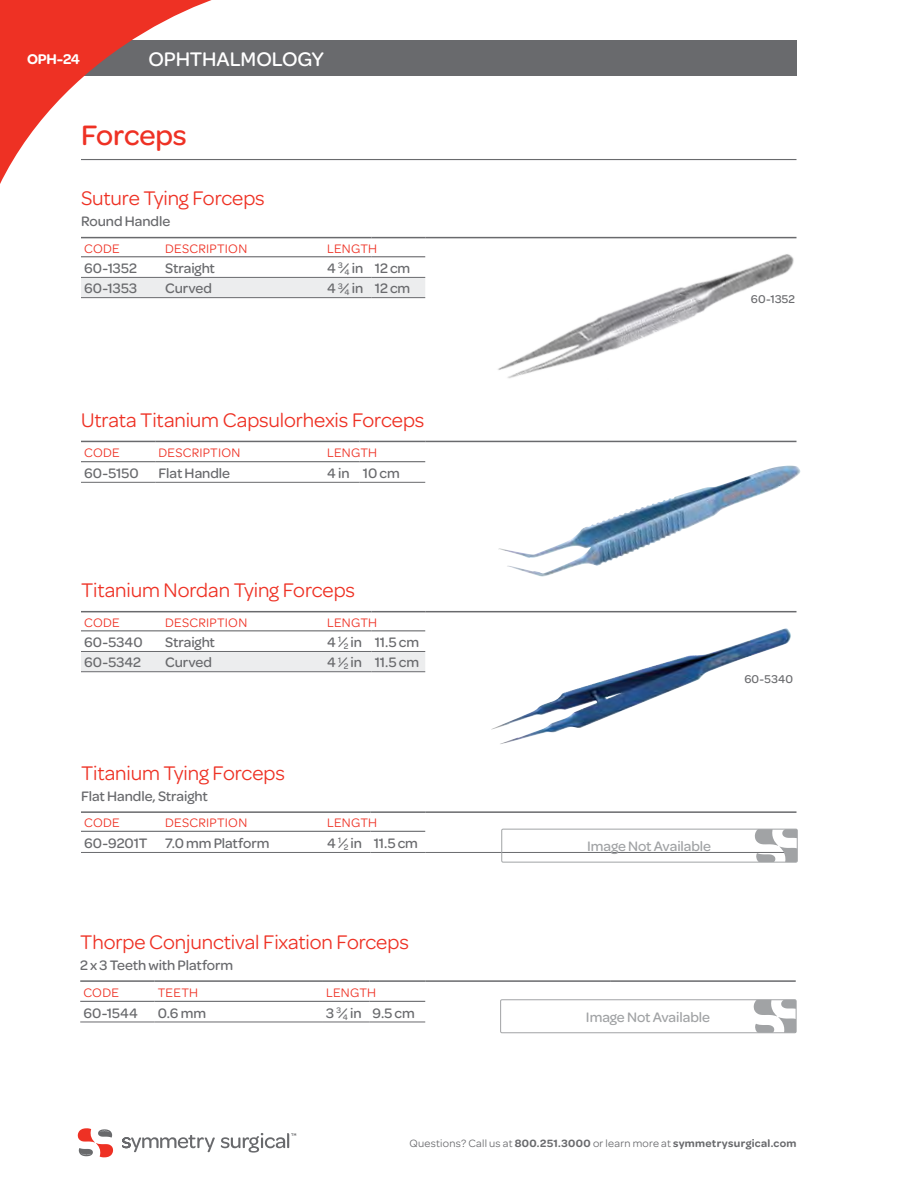
<style>
.page{position:relative;width:918px;height:1188px;background:#fff}
.page>*{position:absolute;margin:0;border:0;box-sizing:border-box;transform-origin:0 0}
.t1{font:500 30px "Omnes";letter-spacing:-.005em;color:#ee3124}
.t2{font:21px "Omnes";letter-spacing:-.005em;color:#ee3124}
.t3{font:500 21px "Omnes";letter-spacing:-.005em;color:#fff}
.t4{font:600 15px "Omnes";color:#fff}
.t5{font:500 14.7px "Omnes";letter-spacing:-.005em;color:#696a6d}
.t6{font:500 14.7px "Omnes";letter-spacing:-.005em;color:#a1a3a5}
.t7{font:13.2px "Omnes";letter-spacing:.02em;color:#ee3124}
.t8{font:500 12px "Omnes";letter-spacing:.015em;color:#696a6d}
.t9{font:600 11.25px "Omnes";letter-spacing:.03em;color:#696a6d}
.s1{font-weight:400}
</style>
<div class="page">
<div style="left:41px;top:41px;width:756px;height:35px;background:#696a6d"></div>
<svg style="left:0;top:0;width:266px;height:184px"></svg>
<svg style="left:122px;top:1133px;width:174px;height:20px"></svg>
<svg style="left:78px;top:1128px;width:35px;height:29px"></svg>
<hr style="left:81px;top:159px;width:715px;height:1px;background:#696a6d">
<img style="left:476px;top:159px;width:325px;height:326px">
<div style="left:81px;top:278px;width:344px;height:19px;background:#ecedee"></div>
<hr style="left:81px;top:237px;width:81px;height:1px;background:#696a6d">
<hr style="left:162px;top:237px;width:162px;height:1px;background:#696a6d">
<hr style="left:324px;top:237px;width:48px;height:1px;background:#696a6d">
<hr style="left:372px;top:237px;width:53px;height:1px;background:#696a6d">
<hr style="left:425px;top:237px;width:371px;height:1px;background:#696a6d">
<hr style="left:81px;top:256px;width:81px;height:1px;background:#696a6d">
<hr style="left:162px;top:256px;width:162px;height:1px;background:#696a6d">
<hr style="left:324px;top:256px;width:48px;height:1px;background:#696a6d">
<hr style="left:372px;top:256px;width:53px;height:1px;background:#696a6d">
<hr style="left:81px;top:277px;width:81px;height:1px;background:#696a6d">
<hr style="left:162px;top:277px;width:162px;height:1px;background:#696a6d">
<hr style="left:324px;top:277px;width:48px;height:1px;background:#696a6d">
<hr style="left:372px;top:277px;width:53px;height:1px;background:#696a6d">
<hr style="left:81px;top:297px;width:81px;height:1px;background:#696a6d">
<hr style="left:162px;top:297px;width:162px;height:1px;background:#696a6d">
<hr style="left:324px;top:297px;width:48px;height:1px;background:#696a6d">
<hr style="left:372px;top:297px;width:53px;height:1px;background:#696a6d">
<hr style="left:81px;top:441px;width:74px;height:1px;background:#696a6d">
<hr style="left:155px;top:441px;width:169px;height:1px;background:#696a6d">
<hr style="left:324px;top:441px;width:36px;height:1px;background:#696a6d">
<hr style="left:360px;top:441px;width:65px;height:1px;background:#696a6d">
<hr style="left:425px;top:441px;width:371px;height:1px;background:#696a6d">
<hr style="left:81px;top:461px;width:74px;height:1px;background:#696a6d">
<hr style="left:155px;top:461px;width:169px;height:1px;background:#696a6d">
<hr style="left:324px;top:461px;width:36px;height:1px;background:#696a6d">
<hr style="left:360px;top:461px;width:65px;height:1px;background:#696a6d">
<hr style="left:81px;top:482px;width:74px;height:1px;background:#696a6d">
<hr style="left:155px;top:482px;width:169px;height:1px;background:#696a6d">
<hr style="left:324px;top:482px;width:36px;height:1px;background:#696a6d">
<hr style="left:360px;top:482px;width:65px;height:1px;background:#696a6d">
<div style="left:81px;top:652px;width:344px;height:19px;background:#ecedee"></div>
<hr style="left:81px;top:611px;width:81px;height:1px;background:#696a6d">
<hr style="left:162px;top:611px;width:162px;height:1px;background:#696a6d">
<hr style="left:324px;top:611px;width:48px;height:1px;background:#696a6d">
<hr style="left:372px;top:611px;width:53px;height:1px;background:#696a6d">
<hr style="left:425px;top:611px;width:371px;height:1px;background:#696a6d">
<hr style="left:81px;top:630px;width:81px;height:1px;background:#696a6d">
<hr style="left:162px;top:630px;width:162px;height:1px;background:#696a6d">
<hr style="left:81px;top:651px;width:81px;height:1px;background:#696a6d">
<hr style="left:162px;top:651px;width:162px;height:1px;background:#696a6d">
<hr style="left:81px;top:671px;width:81px;height:1px;background:#696a6d">
<hr style="left:162px;top:671px;width:162px;height:1px;background:#696a6d">
<hr style="left:324px;top:630px;width:48px;height:1px;background:#696a6d">
<hr style="left:372px;top:630px;width:53px;height:1px;background:#696a6d">
<hr style="left:324px;top:651px;width:48px;height:1px;background:#696a6d">
<hr style="left:324px;top:671px;width:48px;height:1px;background:#696a6d">
<hr style="left:372px;top:651px;width:53px;height:1px;background:#696a6d">
<hr style="left:372px;top:671px;width:53px;height:1px;background:#696a6d">
<img style="left:491px;top:628px;width:295px;height:102px">
<hr style="left:81px;top:811px;width:81px;height:2px;background:#696a6d">
<hr style="left:162px;top:811px;width:162px;height:2px;background:#696a6d">
<hr style="left:324px;top:811px;width:46px;height:2px;background:#696a6d">
<hr style="left:370px;top:811px;width:55px;height:2px;background:#696a6d">
<hr style="left:425px;top:811px;width:371px;height:2px;background:#696a6d">
<hr style="left:81px;top:831px;width:81px;height:1px;background:#696a6d">
<hr style="left:162px;top:831px;width:162px;height:1px;background:#696a6d">
<hr style="left:81px;top:852px;width:81px;height:1px;background:#696a6d">
<hr style="left:162px;top:852px;width:162px;height:1px;background:#696a6d">
<hr style="left:324px;top:831px;width:46px;height:1px;background:#696a6d">
<hr style="left:370px;top:831px;width:55px;height:1px;background:#696a6d">
<hr style="left:324px;top:852px;width:46px;height:1px;background:#696a6d">
<hr style="left:370px;top:852px;width:55px;height:1px;background:#696a6d">
<hr style="left:425px;top:852px;width:371px;height:1px;background:#696a6d">
<hr style="left:80px;top:980px;width:74px;height:2px;background:#696a6d">
<hr style="left:154px;top:980px;width:169px;height:2px;background:#696a6d">
<hr style="left:323px;top:980px;width:46px;height:2px;background:#696a6d">
<hr style="left:369px;top:980px;width:56px;height:2px;background:#696a6d">
<hr style="left:425px;top:980px;width:186px;height:2px;background:#696a6d">
<hr style="left:611px;top:980px;width:185px;height:2px;background:#696a6d">
<hr style="left:80px;top:1001px;width:74px;height:1px;background:#696a6d">
<hr style="left:154px;top:1001px;width:169px;height:1px;background:#696a6d">
<hr style="left:323px;top:1001px;width:46px;height:1px;background:#696a6d">
<hr style="left:369px;top:1001px;width:56px;height:1px;background:#696a6d">
<hr style="left:80px;top:1022px;width:74px;height:1px;background:#696a6d">
<hr style="left:154px;top:1022px;width:169px;height:1px;background:#696a6d">
<hr style="left:323px;top:1022px;width:46px;height:1px;background:#696a6d">
<hr style="left:369px;top:1022px;width:56px;height:1px;background:#696a6d">
<img style="left:498px;top:467px;width:276px;height:107px">
<div style="left:500px;top:999px;width:296px;height:34px;border:1px solid #a1a3a5"></div>
<svg style="left:754px;top:1000px;width:42px;height:33px"></svg>
<div style="left:501px;top:829px;width:297px;height:34px;border:1px solid #a1a3a5"></div>
<svg style="left:755px;top:829px;width:42px;height:33px"></svg>
<p class="t4" style="left:27px;top:51px;width:55px">OPH-24</p>
<h2 class="t3" style="left:148px;top:48px;width:177px">Ophthalmology</h2>
<h1 class="t1" style="left:81px;top:119px;width:107px">Forceps</h1>
<h2 class="t2" style="left:81px;top:187px;width:185px">Suture Tying Forceps</h2>
<p class="t5" style="left:81px;top:213px;width:91px">Round Handle</p>
<p class="t7" style="left:84px;top:241px;width:37px">Code</p>
<p class="t7" style="left:165px;top:241px;width:84px">Description</p>
<p class="t7" style="left:327px;top:241px;width:51px">Length</p>
<p class="t5" style="left:84px;top:260px;width:54px">60-1352</p>
<p class="t5" style="left:165px;top:260px;width:51px">Straight</p>
<p class="t5" style="left:327px;top:260px;width:85px">4 <sup>3</sup>⁄<sub>4</sub> in 12 cm</p>
<p class="t5" style="left:84px;top:280px;width:55px">60-1353</p>
<p class="t5" style="left:165px;top:280px;width:48px">Curved</p>
<p class="t5" style="left:327px;top:280px;width:85px">4 <sup>3</sup>⁄<sub>4</sub> in 12 cm</p>
<p class="t8" style="left:751px;top:293px;width:46px">60-1352</p>
<h2 class="t2" style="left:81px;top:408px;width:345px">Utrata Titanium Capsulorhexis Forceps</h2>
<p class="t7" style="left:84px;top:445px;width:37px">Code</p>
<p class="t7" style="left:158px;top:445px;width:84px">Description</p>
<p class="t7" style="left:327px;top:445px;width:51px">Length</p>
<p class="t5" style="left:84px;top:465px;width:56px">60-5150</p>
<p class="t5" style="left:158px;top:465px;width:73px">Flat Handle</p>
<p class="t5" style="left:327px;top:465px;width:74px">4 in 10 cm</p>
<h2 class="t2" style="left:81px;top:578px;width:276px">Titanium Nordan Tying Forceps</h2>
<p class="t7" style="left:84px;top:615px;width:37px">Code</p>
<p class="t7" style="left:165px;top:615px;width:84px">Description</p>
<p class="t7" style="left:327px;top:615px;width:51px">Length</p>
<p class="t5" style="left:84px;top:634px;width:60px">60-5340</p>
<p class="t5" style="left:165px;top:634px;width:51px">Straight</p>
<p class="t5" style="left:327px;top:634px;width:93px">4 <sup>1</sup>⁄<sub>2</sub> in 11.5 cm</p>
<p class="t5" style="left:84px;top:654px;width:58px">60-5342</p>
<p class="t5" style="left:165px;top:654px;width:48px">Curved</p>
<p class="t5" style="left:327px;top:654px;width:93px">4 <sup>1</sup>⁄<sub>2</sub> in 11.5 cm</p>
<h2 class="t2" style="left:81px;top:761px;width:205px">Titanium Tying Forceps</h2>
<p class="t5" style="left:81px;top:787px;width:128px">Flat Handle, Straight</p>
<p class="t7" style="left:84px;top:815px;width:37px">Code</p>
<p class="t7" style="left:165px;top:815px;width:84px">Description</p>
<p class="t7" style="left:327px;top:815px;width:51px">Length</p>
<p class="t5" style="left:84px;top:835px;width:187px">60-9201T 7.0 mm Platform</p>
<p class="t5" style="left:327px;top:835px;width:92px">4 <sup>1</sup>⁄<sub>2</sub> in 11.5 cm</p>
<p class="t6" style="left:587px;top:838px;width:126px">Image Not Available</p>
<h2 class="t2" style="left:80px;top:930px;width:330px">Thorpe Conjunctival Fixation Forceps</h2>
<p class="t5" style="left:80px;top:956px;width:154px">2 x 3 Teeth with Platform</p>
<p class="t7" style="left:83px;top:985px;width:37px">Code</p>
<p class="t7" style="left:158px;top:985px;width:42px">Teeth</p>
<p class="t7" style="left:326px;top:985px;width:51px">Length</p>
<p class="t5" style="left:83px;top:1005px;width:56px">60-1544</p>
<p class="t5" style="left:158px;top:1005px;width:50px">0.6 mm</p>
<p class="t5" style="left:326px;top:1005px;width:90px">3 <sup>3</sup>⁄<sub>4</sub> in 9.5 cm</p>
<p class="t6" style="left:586px;top:1009px;width:126px">Image Not Available</p>
<p class="t8" style="left:744px;top:672px;width:50px">60-5340</p>
<p class="t9" style="left:409px;top:1136px;width:389px"><span class="s1">Questions? Call us at</span> 800.251.3000 <span class="s1">or learn more at</span> symmetrysurgical.com</p>
</div>
